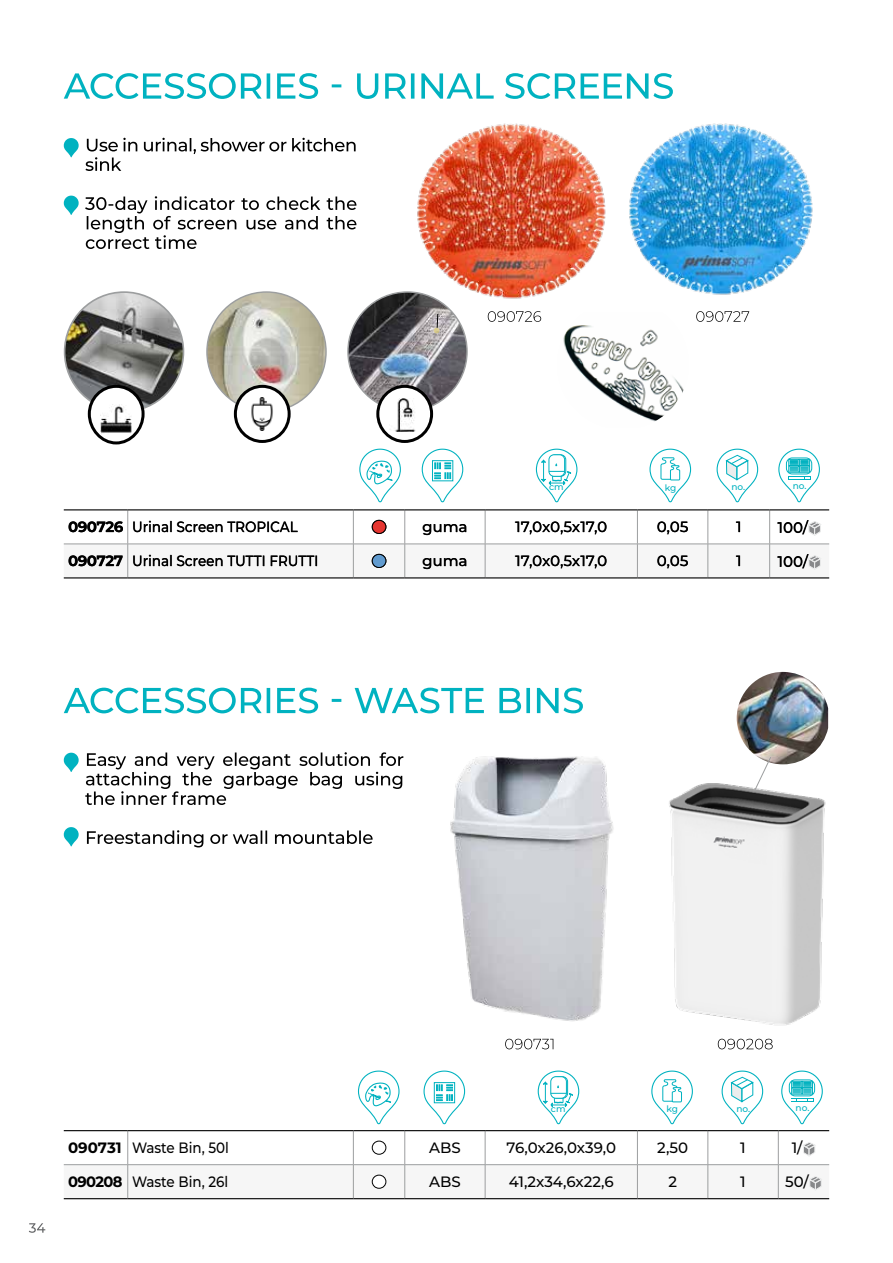
<style>
.page{position:relative;width:893px;height:1263px;background:#fff}
.page>*{position:absolute;margin:0;border:0;box-sizing:border-box;transform-origin:0 0}
.t1{font:500 15px "Montserrat";color:#000}
.t2{font:500 15px "Montserrat";color:#000;scale:.9 1}
.t3{font:500 9px "Montserrat";color:#00b2c0}
.s1{font-weight:700}
</style>
<div class="page">
<svg style="left:29px;top:1223px;width:16px;height:10px"></svg>
<svg style="left:64px;top:73px;width:609px;height:26px"></svg>
<svg style="left:64px;top:688px;width:519px;height:25px"></svg>
<svg style="left:85px;top:196px;width:271px;height:53px"></svg>
<svg style="left:85px;top:138px;width:271px;height:33px"></svg>
<svg style="left:87px;top:830px;width:286px;height:17px"></svg>
<svg style="left:85px;top:752px;width:318px;height:53px"></svg>
<hr style="left:127px;top:510px;width:1px;height:34px;background:#9c9e9f">
<hr style="left:353px;top:510px;width:1px;height:34px;background:#9c9e9f">
<hr style="left:404px;top:510px;width:1px;height:34px;background:#9c9e9f">
<hr style="left:485px;top:510px;width:1px;height:34px;background:#9c9e9f">
<hr style="left:637px;top:510px;width:1px;height:34px;background:#9c9e9f">
<hr style="left:708px;top:510px;width:1px;height:34px;background:#9c9e9f">
<hr style="left:769px;top:510px;width:1px;height:34px;background:#9c9e9f">
<hr style="left:64px;top:509px;width:64px;height:1px;background:#000">
<hr style="left:128px;top:509px;width:225px;height:1px;background:#000">
<hr style="left:353px;top:509px;width:52px;height:1px;background:#000">
<hr style="left:405px;top:509px;width:80px;height:1px;background:#000">
<hr style="left:485px;top:509px;width:152px;height:1px;background:#000">
<hr style="left:637px;top:509px;width:71px;height:1px;background:#000">
<hr style="left:708px;top:509px;width:62px;height:1px;background:#000">
<hr style="left:770px;top:509px;width:59px;height:1px;background:#000">
<img style="left:65px;top:292px;width:118px;height:119px;border-radius:60px">
<img style="left:207px;top:292px;width:119px;height:119px;border-radius:60px">
<img style="left:348px;top:292px;width:119px;height:119px;border-radius:60px">
<svg style="left:434px;top:314px;width:5px;height:19px"></svg>
<svg style="left:89px;top:386px;width:54px;height:57px"></svg>
<div style="left:88px;top:385px;width:57px;height:59px;border:3px solid #000;border-radius:50%"></div>
<img style="left:101px;top:404px;width:30px;height:31px">
<svg style="left:378px;top:386px;width:54px;height:55px"></svg>
<div style="left:376px;top:385px;width:57px;height:58px;border:3px solid #000;border-radius:50%"></div>
<img style="left:390px;top:399px;width:33px;height:33px">
<svg style="left:235px;top:386px;width:54px;height:55px"></svg>
<div style="left:234px;top:385px;width:57px;height:58px;border:3px solid #000;border-radius:50%"></div>
<img style="left:246px;top:397px;width:33px;height:33px">
<img style="left:413px;top:123px;width:193px;height:182px">
<svg style="left:488px;top:311px;width:53px;height:11px"></svg>
<svg style="left:696px;top:311px;width:53px;height:11px"></svg>
<img style="left:629px;top:123px;width:184px;height:172px">
<img style="left:563px;top:325px;width:121px;height:97px">
<hr style="left:64px;top:1164px;width:64px;height:1px;background:#9c9e9f">
<hr style="left:128px;top:1164px;width:225px;height:1px;background:#9c9e9f">
<hr style="left:353px;top:1164px;width:52px;height:1px;background:#9c9e9f">
<hr style="left:405px;top:1164px;width:80px;height:1px;background:#9c9e9f">
<hr style="left:485px;top:1164px;width:152px;height:1px;background:#9c9e9f">
<hr style="left:637px;top:1164px;width:71px;height:1px;background:#9c9e9f">
<hr style="left:708px;top:1164px;width:70px;height:1px;background:#9c9e9f">
<hr style="left:778px;top:1164px;width:51px;height:1px;background:#9c9e9f">
<hr style="left:127px;top:1131px;width:1px;height:33px;background:#9c9e9f">
<hr style="left:353px;top:1131px;width:1px;height:33px;background:#9c9e9f">
<hr style="left:404px;top:1131px;width:1px;height:33px;background:#9c9e9f">
<hr style="left:485px;top:1131px;width:1px;height:33px;background:#9c9e9f">
<hr style="left:637px;top:1131px;width:1px;height:33px;background:#9c9e9f">
<hr style="left:708px;top:1131px;width:1px;height:33px;background:#9c9e9f">
<hr style="left:778px;top:1131px;width:1px;height:33px;background:#9c9e9f">
<hr style="left:64px;top:1130px;width:64px;height:1px;background:#000">
<hr style="left:128px;top:1130px;width:225px;height:1px;background:#000">
<hr style="left:353px;top:1130px;width:52px;height:1px;background:#000">
<hr style="left:405px;top:1130px;width:80px;height:1px;background:#000">
<hr style="left:485px;top:1130px;width:152px;height:1px;background:#000">
<hr style="left:637px;top:1130px;width:71px;height:1px;background:#000">
<hr style="left:708px;top:1130px;width:70px;height:1px;background:#000">
<hr style="left:778px;top:1130px;width:51px;height:1px;background:#000">
<div style="left:372px;top:1140px;width:14px;height:15px;border:1px solid #000;border-radius:50%"></div>
<svg style="left:803px;top:1142px;width:13px;height:14px"></svg>
<svg style="left:64px;top:1165px;width:765px;height:34px"></svg>
<svg style="left:505px;top:1039px;width:48px;height:10px"></svg>
<svg style="left:718px;top:1039px;width:55px;height:10px"></svg>
<img style="left:450px;top:756px;width:164px;height:265px">
<img style="left:669px;top:783px;width:157px;height:243px">
<svg style="left:64px;top:138px;width:15px;height:19px"></svg>
<svg style="left:64px;top:196px;width:15px;height:19px"></svg>
<svg style="left:64px;top:753px;width:15px;height:19px"></svg>
<svg style="left:64px;top:827px;width:15px;height:19px"></svg>
<svg style="left:359px;top:448px;width:42px;height:55px"></svg>
<svg style="left:421px;top:448px;width:43px;height:55px"></svg>
<svg style="left:649px;top:448px;width:43px;height:55px"></svg>
<svg style="left:716px;top:448px;width:43px;height:55px"></svg>
<svg style="left:778px;top:448px;width:42px;height:55px"></svg>
<svg style="left:535px;top:448px;width:43px;height:55px"></svg>
<svg style="left:358px;top:1070px;width:42px;height:55px"></svg>
<svg style="left:423px;top:1070px;width:43px;height:55px"></svg>
<svg style="left:651px;top:1070px;width:42px;height:55px"></svg>
<svg style="left:721px;top:1070px;width:43px;height:55px"></svg>
<svg style="left:781px;top:1070px;width:42px;height:55px"></svg>
<svg style="left:537px;top:1070px;width:43px;height:55px"></svg>
<img style="left:737px;top:672px;width:91px;height:92px">
<svg style="left:754px;top:756px;width:18px;height:35px"></svg>
<svg style="left:736px;top:522px;width:4px;height:10px"></svg>
<svg style="left:657px;top:521px;width:31px;height:13px"></svg>
<svg style="left:515px;top:521px;width:92px;height:13px"></svg>
<svg style="left:423px;top:524px;width:43px;height:11px"></svg>
<svg style="left:133px;top:521px;width:165px;height:11px"></svg>
<svg style="left:69px;top:521px;width:54px;height:11px"></svg>
<div style="left:372px;top:520px;width:14px;height:13px;background:#e53530;border-radius:50%"></div>
<div style="left:372px;top:520px;width:14px;height:14px;border:1px solid #000;border-radius:50%"></div>
<svg style="left:778px;top:520px;width:43px;height:16px"></svg>
<svg style="left:64px;top:544px;width:765px;height:34px"></svg>
<p class="t3" style="left:549px;top:481px;width:16px">cm</p>
<p class="t3" style="left:665px;top:481px;width:13px">kg</p>
<p class="t3" style="left:731px;top:480px;width:15px">no.</p>
<p class="t3" style="left:793px;top:479px;width:15px">no.</p>
<p class="t2" style="left:68px;top:516px;width:257px"><span class="s1">090726</span> Urinal Screen TROPICAL</p>
<p class="t1" style="left:422px;top:516px;width:47px">guma</p>
<p class="t1" style="left:515px;top:516px;width:94px">17,0x0,5x17,0</p>
<p class="t1" style="left:657px;top:516px;width:33px">0,05</p>
<p class="t1" style="left:736px;top:516px;width:7px">1</p>
<p class="t1" style="left:777px;top:517px;width:32px">100/</p>
<p class="t2" style="left:68px;top:550px;width:280px"><span class="s1">090727</span> Urinal Screen TUTTI FRUTTI</p>
<p class="t1" style="left:422px;top:550px;width:47px">guma</p>
<p class="t1" style="left:515px;top:550px;width:94px">17,0x0,5x17,0</p>
<p class="t1" style="left:657px;top:550px;width:33px">0,05</p>
<p class="t1" style="left:736px;top:550px;width:7px">1</p>
<p class="t1" style="left:777px;top:551px;width:32px">100/</p>
<p class="t3" style="left:551px;top:1103px;width:16px">cm</p>
<p class="t3" style="left:666px;top:1103px;width:13px">kg</p>
<p class="t3" style="left:736px;top:1102px;width:15px">no.</p>
<p class="t3" style="left:796px;top:1101px;width:15px">no.</p>
<p class="t2" style="left:68px;top:1137px;width:180px"><span class="s1">090731</span> Waste Bin, 50l</p>
<p class="t1" style="left:429px;top:1137px;width:33px">ABS</p>
<p class="t1" style="left:506px;top:1137px;width:111px">76,0x26,0x39,0</p>
<p class="t1" style="left:657px;top:1137px;width:32px">2,50</p>
<p class="t1" style="left:740px;top:1137px;width:7px">1</p>
<p class="t1" style="left:792px;top:1137px;width:12px">1/</p>
<p class="t2" style="left:68px;top:1171px;width:179px"><span class="s1">090208</span> Waste Bin, 26l</p>
<p class="t1" style="left:429px;top:1171px;width:33px">ABS</p>
<p class="t1" style="left:509px;top:1171px;width:106px">41,2x34,6x22,6</p>
<p class="t1" style="left:668px;top:1171px;width:10px">2</p>
<p class="t1" style="left:740px;top:1171px;width:7px">1</p>
<p class="t1" style="left:785px;top:1171px;width:25px">50/</p>
</div>
